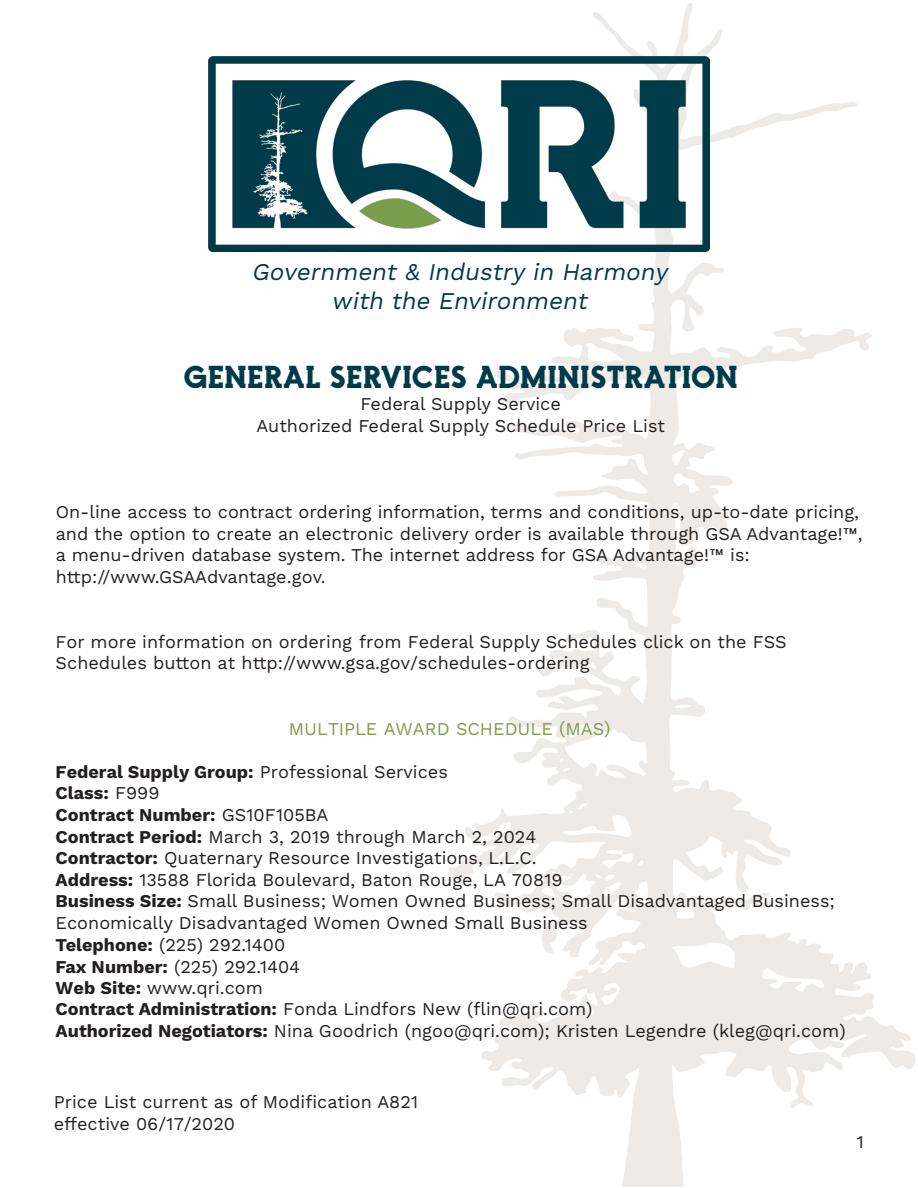
<style>
.page{position:relative;width:918px;height:1188px;background:#fff}
.page>*{position:absolute;margin:0;border:0;box-sizing:border-box;transform-origin:0 0}
.t1{font:700 30px "Odudo Slab";color:#003b49}
.t2{font:italic 24px "Work Sans";color:#003b49}
.t3{font:18px/21.6px "Work Sans";color:#231f20}
.t4{font:18px "Work Sans";color:#809b4c}
.s1{font-weight:700}
</style>
<div class="page">
<img style="left:449px;top:3px;width:466px;height:1184px">
<img style="left:209px;top:56px;width:500px;height:195px">
<p class="t2" style="left:251px;top:258px;width:423px">Government &amp; Industry in Harmony</p>
<p class="t2" style="left:331px;top:286px;width:263px">with the Environment</p>
<p class="t1" style="left:184px;top:358px;width:556px">GENERAL SERVICES ADMINISTRATION</p>
<p class="t3" style="left:361px;top:394px;width:202px">Federal Supply Service</p>
<p class="t3" style="left:257px;top:415px;width:410px">Authorized Federal Supply Schedule Price List</p>
<p class="t3" style="left:56px;top:502px;width:808px">On-line access to contract ordering information, terms and conditions, up-to-date pricing, and the option to create an electronic delivery order is available through GSA Advantage!™, a menu-driven database system. The internet address for GSA Advantage!™ is:</p>
<p class="t3" style="left:56px;top:567px;width:271px">http://www.GSAAdvantage.gov.</p>
<p class="t3" style="left:56px;top:632px;width:733px">For more information on ordering from Federal Supply Schedules click on the FSS<br>Schedules button at http://www.gsa.gov/schedules-ordering</p>
<p class="t4" style="left:289px;top:718px;width:323px">MULTIPLE AWARD SCHEDULE (MAS)</p>
<p class="t3" style="left:56px;top:762px;width:791px"><span class="s1">Federal Supply Group:</span> Professional Services<br><span class="s1">Class:</span> F999<br><span class="s1">Contract Number:</span> GS10F105BA<br><span class="s1">Contract Period:</span> March 3, 2019 through March 2, 2024<br><span class="s1">Contractor:</span> Quaternary Resource Investigations, L.L.C.<br><span class="s1">Address:</span> 13588 Florida Boulevard, Baton Rouge, LA 70819<br><span class="s1">Business Size:</span> Small Business; Women Owned Business; Small Disadvantaged Business; Economically Disadvantaged Women Owned Small Business<br><span class="s1">Telephone:</span> (225) 292.1400<br><span class="s1">Fax Number:</span> (225) 292.1404<br><span class="s1">Web Site:</span> www.qri.com<br><span class="s1">Contract Administration:</span> Fonda Lindfors New (flin@qri.com)<br><span class="s1">Authorized Negotiators:</span> Nina Goodrich (ngoo@qri.com); Kristen Legendre (kleg@qri.com)</p>
<p class="t3" style="left:54px;top:1092px;width:366px">Price List current as of Modification A821 effective 06/17/2020</p>
<p class="t3" style="left:857px;top:1132px;width:9px">1</p>
</div>
